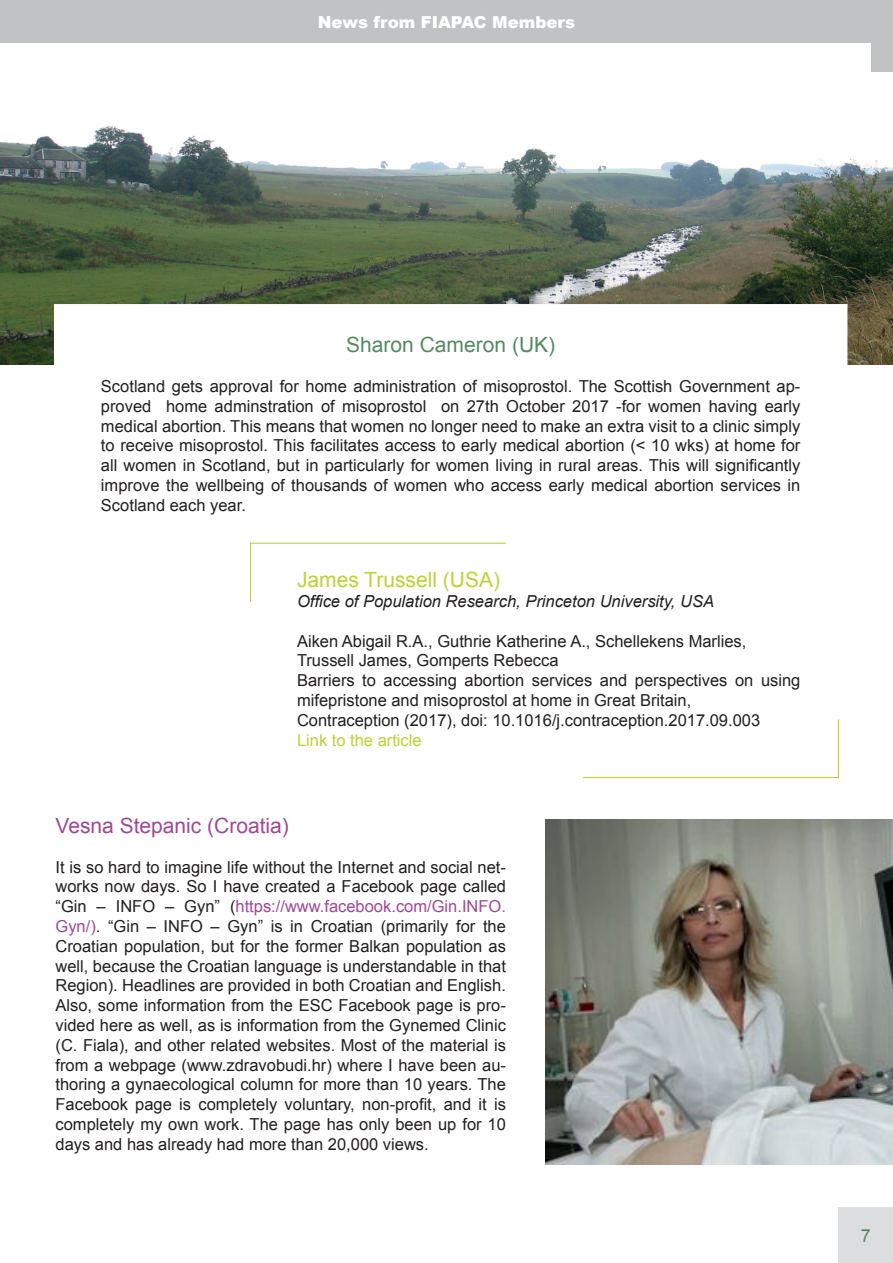
<style>
.page{position:relative;width:893px;height:1263px;background:#fff}
.page>*{position:absolute;margin:0;border:0;box-sizing:border-box;transform-origin:0 0}
.t1{font:21px "Arial";color:#a14798}
.t2{font:21px "Arial";color:#b9d434}
.t3{font:21px "Arial";color:#548a63}
.t4{font:18px "Arial";color:#548a63}
.t5{font:16.5px/19.8px "Arial";color:#231f20;text-align:justify}
.t6{font:italic 16.5px "Arial";color:#231f20}
.t7{font:900 16.5px "Arial";color:#fff}
.t8{font:16.5px "Arial";color:#b9d434}
.s1{color:#a14798}
</style>
<div class="page">
<div style="left:839px;top:1208px;width:54px;height:55px;background:#dcdddf"></div>
<div style="left:0;top:1px;width:893px;height:42px;background:#c1c2c4"></div>
<div style="left:872px;top:0;width:21px;height:71px;background:#c1c2c4"></div>
<img style="left:546px;top:819px;width:347px;height:345px">
<img style="left:0;top:126px;width:893px;height:239px">
<div style="left:54px;top:304px;width:793px;height:242px;background:#fff"></div>
<hr style="left:251px;top:543px;width:255px;height:1px;background:#b9d434">
<hr style="left:250px;top:542px;width:1px;height:59px;background:#b9d434">
<hr style="left:583px;top:777px;width:255px;height:1px;background:#b9d434">
<hr style="left:838px;top:719px;width:1px;height:59px;background:#b9d434">
<p class="t7" style="left:318px;top:10px;width:259px">News from FIAPAC Members</p>
<p class="t3" style="left:346px;top:331px;width:210px">Sharon Cameron (UK)</p>
<p class="t5" style="left:101px;top:376px;width:701px">Scotland gets approval for home administration of misoprostol. The Scottish Government ap&shy;proved home adminstration of misoprostol on 27th October 2017 -for women having early medical abortion. This means that women no longer need to make an extra visit to a clinic simply to receive misoprostol. This facilitates access to early medical abortion (&lt; 10 wks) at home for all women in Scotland, but in particularly for women living in rural areas. This will significantly improve the wellbeing of thousands of women who access early medical abortion services in Scotland each year.</p>
<p class="t2" style="left:297px;top:566px;width:205px">James Trussell (USA)</p>
<p class="t6" style="left:297px;top:590px;width:418px">Office of Population Research, Princeton University, USA</p>
<p class="t5" style="left:297px;top:631px;width:505px;text-align:left">Aiken Abigail R.A., Guthrie Katherine A., Schellekens Marlies, Trussell James, Gomperts Rebecca<br>Barriers to accessing abortion services and perspectives on using mifepristone and misoprostol at home in Great Britain,<br>Contraception (2017), doi: 10.1016/j.contraception.2017.09.003</p>
<p class="t8" style="left:297px;top:729px;width:126px">Link to the article</p>
<p class="t1" style="left:56px;top:812px;width:235px">Vesna Stepanic (Croatia)</p>
<p class="t5" style="left:56px;top:857px;width:452px">It is so hard to imagine life without the Internet and social net&shy;works now days. So I have created a Facebook page called “Gin – INFO – Gyn” (<span class="s1">https://www.facebook.com/Gin.INFO.<br>Gyn/)</span>. “Gin – INFO – Gyn” is in Croatian (primarily for the Croatian population, but for the former Balkan population as well, because the Croatian language is understandable in that Region). Headlines are provided in both Croatian and English.<br>Also, some information from the ESC Facebook page is pro&shy;vided here as well, as is information from the Gynemed Clinic (C. Fiala), and other related websites. Most of the material is from a webpage (www.zdravobudi.hr) where I have been au&shy;thoring a gynaecological column for more than 10 years. The Facebook page is completely voluntary, non-profit, and it is completely my own work. The page has only been up for 10 days and has already had more than 20,000 views.</p>
<p class="t4" style="left:861px;top:1224px;width:12px">7</p>
</div>
